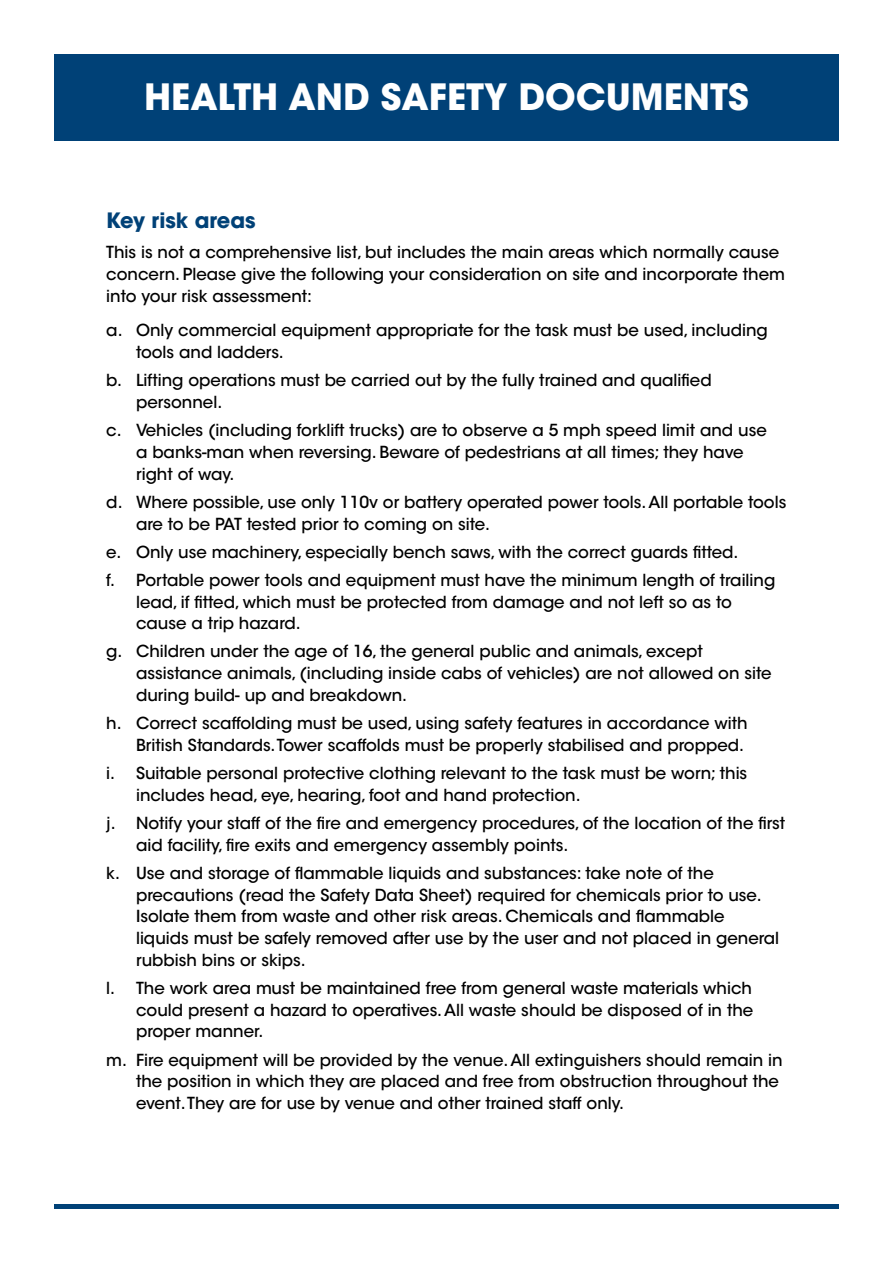
<style>
.page{position:relative;width:893px;height:1263px;background:#fff}
.page>*{position:absolute;margin:0;border:0;box-sizing:border-box;transform-origin:0 0}
.t1{font:700 36px "ITC Avant Garde Std";color:#fff}
.t2{font:700 21px "ITC Avant Garde Std";color:#004177}
.t3{font:500 16.5px/21.8px "ITC Avant Garde Std";color:#000}
</style>
<div class="page">
<hr style="left:54px;top:1205px;width:785px;height:4px;background:#004177">
<div style="left:54px;top:54px;width:785px;height:86px;background:#004177"></div>
<h1 class="t1" style="left:144px;top:74px;width:606px">HEALTH AND SAFETY DOCUMENTS</h1>
<p class="t2" style="left:106px;top:207px;width:151px">Key risk areas</p>
<p class="t3" style="left:106px;top:242px;width:680px">This is not a comprehensive list, but includes the main areas which normally cause concern. Please give the following your consideration on site and incorporate them into your risk assessment:</p>
<p class="t3" style="left:136px;top:320px;width:633px;text-indent:-30px">a. Only commercial equipment appropriate for the task must be used, including tools and ladders.</p>
<p class="t3" style="left:136px;top:369px;width:577px;text-indent:-30px">b. Lifting operations must be carried out by the fully trained and qualified personnel.</p>
<p class="t3" style="left:136px;top:419px;width:632px;text-indent:-30px">c. Vehicles (including forklift trucks) are to observe a 5 mph speed limit and use a banks-man when reversing. Beware of pedestrians at all times; they have right of way.</p>
<p class="t3" style="left:136px;top:491px;width:652px;text-indent:-30px">d. Where possible, use only 110v or battery operated power tools. All portable tools are to be PAT tested prior to coming on site.</p>
<p class="t3" style="left:106px;top:538px;width:671px;line-height:28.2px">e. Only use machinery, especially bench saws, with the correct guards fitted.<br>f. Portable power tools and equipment must have the minimum length of trailing</p>
<p class="t3" style="left:136px;top:591px;width:597px">lead, if fitted, which must be protected from damage and not left so as to cause a trip hazard.</p>
<p class="t3" style="left:136px;top:641px;width:637px;text-indent:-30px">g. Children under the age of 16, the general public and animals, except assistance animals, (including inside cabs of vehicles) are not allowed on site during build- up and breakdown.</p>
<p class="t3" style="left:106px;top:712px;width:643px;text-align:right">h. Correct scaffolding must be used, using safety features in accordance with<br>British Standards. Tower scaffolds must be properly stabilised and propped.</p>
<p class="t3" style="left:136px;top:762px;width:613px;text-indent:-30px">i. Suitable personal protective clothing relevant to the task must be worn; this includes head, eye, hearing, foot and hand protection.</p>
<p class="t3" style="left:136px;top:812px;width:651px;text-indent:-30px">j. Notify your staff of the fire and emergency procedures, of the location of the first aid facility, fire exits and emergency assembly points.</p>
<p class="t3" style="left:136px;top:862px;width:645px;text-indent:-30px">k. Use and storage of flammable liquids and substances: take note of the precautions (read the Safety Data Sheet) required for chemicals prior to use.<br>Isolate them from waste and other risk areas. Chemicals and flammable liquids must be safely removed after use by the user and not placed in general rubbish bins or skips.</p>
<p class="t3" style="left:136px;top:977px;width:619px;text-align:justify;text-indent:-30px">l. The work area must be maintained free from general waste materials which could present a hazard to operatives. All waste should be disposed of in the proper manner.</p>
<p class="t3" style="left:136px;top:1049px;width:648px;text-indent:-30px">m. Fire equipment will be provided by the venue. All extinguishers should remain in the position in which they are placed and free from obstruction throughout the event. They are for use by venue and other trained staff only.</p>
</div>
